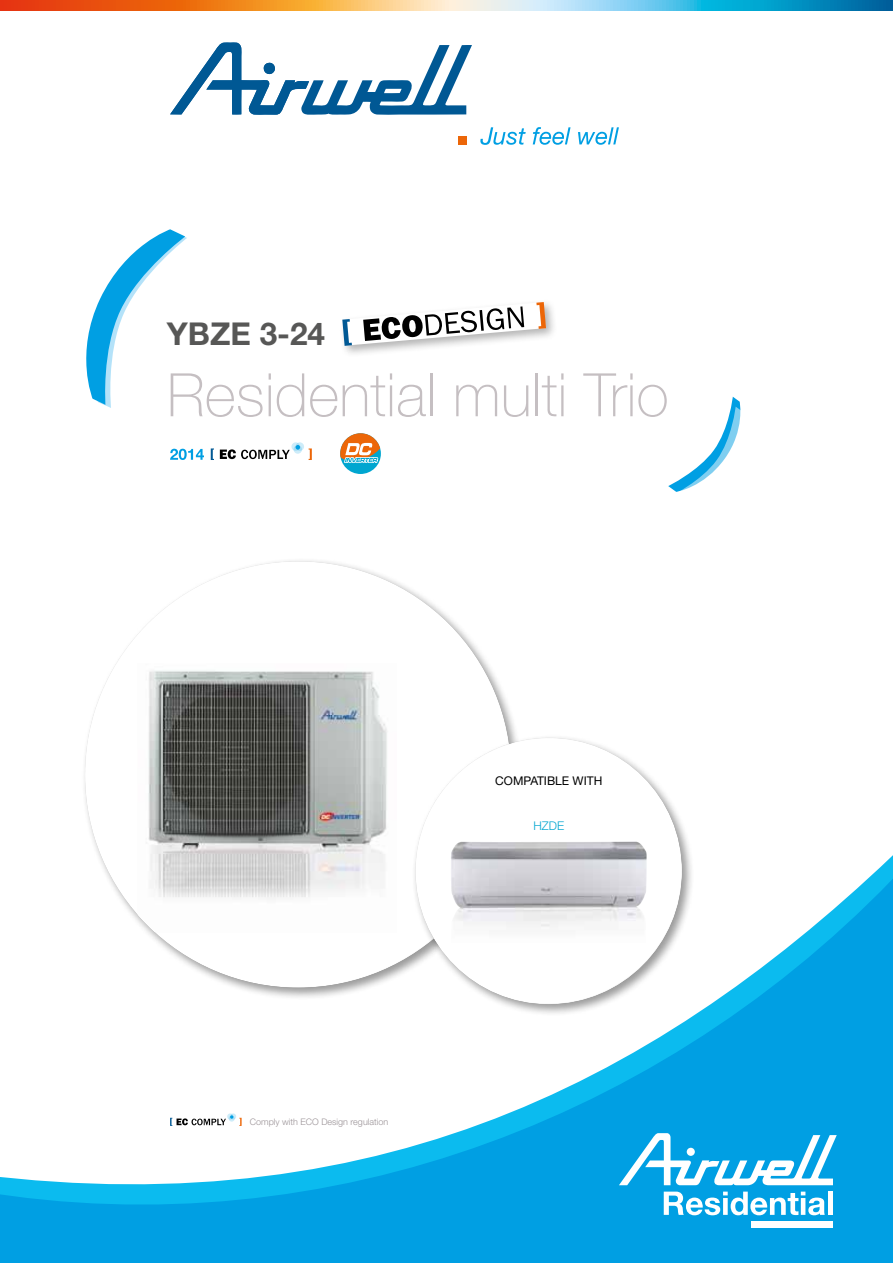
<style>
.page{position:relative;width:893px;height:1263px;background:#fff}
.page>*{position:absolute;margin:0;border:0;box-sizing:border-box;transform-origin:0 0}
.t1{font:100 60px "Helvetica Neue LT Std";color:#c5bfc2}
.t2{font:700 31.5px "Helvetica Neue LT Std";color:#575756}
.t3{font:12px "Helvetica Neue LT Std";letter-spacing:.01em;color:#000}
.t4{font:300 12px "Helvetica Neue LT Std";color:#00a6d0}
.t5{font:300 9px "Helvetica Neue LT Std";color:#9b9397}
</style>
<div class="page">
<svg style="left:0;top:0;width:893px;height:11px"></svg>
<svg style="left:0;top:856px;width:893px;height:407px"></svg>
<svg style="left:480px;top:127px;width:46px;height:18px"></svg>
<svg style="left:533px;top:127px;width:37px;height:18px"></svg>
<svg style="left:578px;top:127px;width:41px;height:18px"></svg>
<div style="left:458px;top:136px;width:8px;height:9px;background:#ec6608"></div>
<svg style="left:170px;top:43px;width:302px;height:72px"></svg>
<svg style="left:664px;top:1191px;width:161px;height:24px"></svg>
<hr style="left:828px;top:1191px;width:4px;height:24px;background:#fff">
<div style="left:751px;top:1221px;width:82px;height:7px;background:#fff"></div>
<svg style="left:619px;top:1133px;width:218px;height:52px"></svg>
<div style="left:687px;top:1148px;width:8px;height:8px;background:#fff;border-radius:50%"></div>
<div style="left:81px;top:558px;width:443px;height:442px;background:#000;opacity:.4"></div>
<div style="left:85px;top:561px;width:427px;height:427px;background:#000;opacity:.2"></div>
<div style="left:411px;top:734px;width:283px;height:283px;background:#000;opacity:.4"></div>
<div style="left:415px;top:737px;width:268px;height:269px;background:#000;opacity:.2"></div>
<svg style="left:668px;top:397px;width:73px;height:95px"></svg>
<svg style="left:86px;top:229px;width:101px;height:179px"></svg>
<div style="left:338px;top:298px;width:219px;height:59px;background:#000;opacity:.3"></div>
<svg style="left:342px;top:302px;width:204px;height:44px"></svg>
<svg style="left:340px;top:433px;width:41px;height:41px"></svg>
<svg style="left:170px;top:449px;width:34px;height:11px"></svg>
<svg style="left:220px;top:449px;width:70px;height:10px"></svg>
<svg style="left:211px;top:448px;width:3px;height:12px"></svg>
<svg style="left:309px;top:448px;width:3px;height:12px"></svg>
<svg style="left:293px;top:445px;width:9px;height:9px"></svg>
<svg style="left:296px;top:442px;width:8px;height:9px"></svg>
<svg style="left:291px;top:442px;width:9px;height:9px"></svg>
<svg style="left:296px;top:445px;width:4px;height:5px"></svg>
<svg style="left:170px;top:1113px;width:72px;height:13px"></svg>
<h2 class="t2" style="left:167px;top:314px;width:160px">YBZE 3-24</h2>
<h1 class="t1" style="left:167px;top:361px;width:503px">Residential multi Trio</h1>
<h3 class="t3" style="left:495px;top:773px;width:109px">COMPATIBLE WITH</h3>
<p class="t5" style="left:250px;top:1117px;width:140px">Comply with ECO Design regulation</p>
<h3 class="t4" style="left:533px;top:818px;width:32px">HZDE</h3>
</div>
